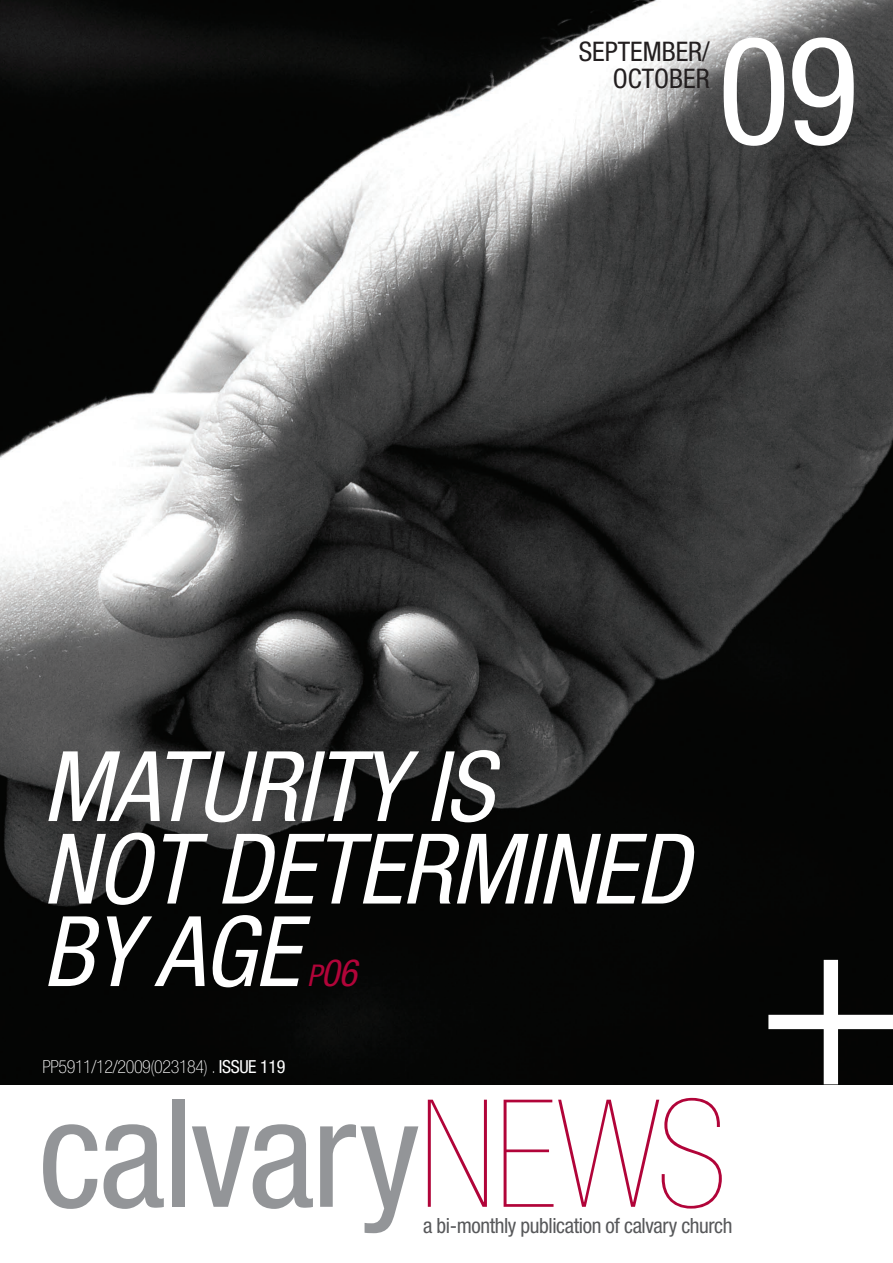
<style>
.page{position:relative;width:893px;height:1263px;background:#fff}
.page>*{position:absolute;margin:0;border:0;box-sizing:border-box;transform-origin:0 0}
.t1{font:condensed 150px "Helvetica Neue";letter-spacing:-.02em;color:#939598}
.t2{font:condensed 150px "Helvetica Neue";color:#fff}
.t3{font:italic condensed 97.5px/82.5px "Helvetica Neue";letter-spacing:-.01em;color:#fff}
.t4{font:italic condensed 37.5px "Helvetica Neue";color:#b10439}
.t5{font:condensed 27px/27px "Helvetica Neue";color:#231f20;text-align:right}
.t6{font:condensed 21px "Helvetica Neue";letter-spacing:-.02em;color:#57585a}
.t7{font:100 condensed 18px "Helvetica Neue";letter-spacing:-.02em;color:#fff}
.s1{font-size:30px}
.s2{font-weight:400}
.s3{font-weight:900;color:#b10439}
</style>
<div class="page">
<img style="left:0;top:0;width:893px;height:1084px">
<svg style="left:768px;top:960px;width:125px;height:124px"></svg>
<p class="t5" style="left:579px;top:37px;width:133px">SEPTEMBER/<br>OCTOBER</p>
<h1 class="t2" style="left:718px;top:4px;width:142px">09</h1>
<h2 class="t3" style="left:43px;top:745px;width:648px">MATURITY IS<br>NOT DETERMINED<br>BY AGE</h2>
<h3 class="t4" style="left:307px;top:951px;width:51px"><span class="s1">P</span>06</h3>
<p class="t7" style="left:43px;top:1057px;width:244px">PP5911/12/2009(023184) . <span class="s2">ISSUE 119</span></p>
<h1 class="t1" style="left:38px;top:1067px;width:690px">calvary<span class="s3">NEWS</span></h1>
<p class="t6" style="left:423px;top:1213px;width:311px">a bi-monthly publication of calvary church</p>
</div>
